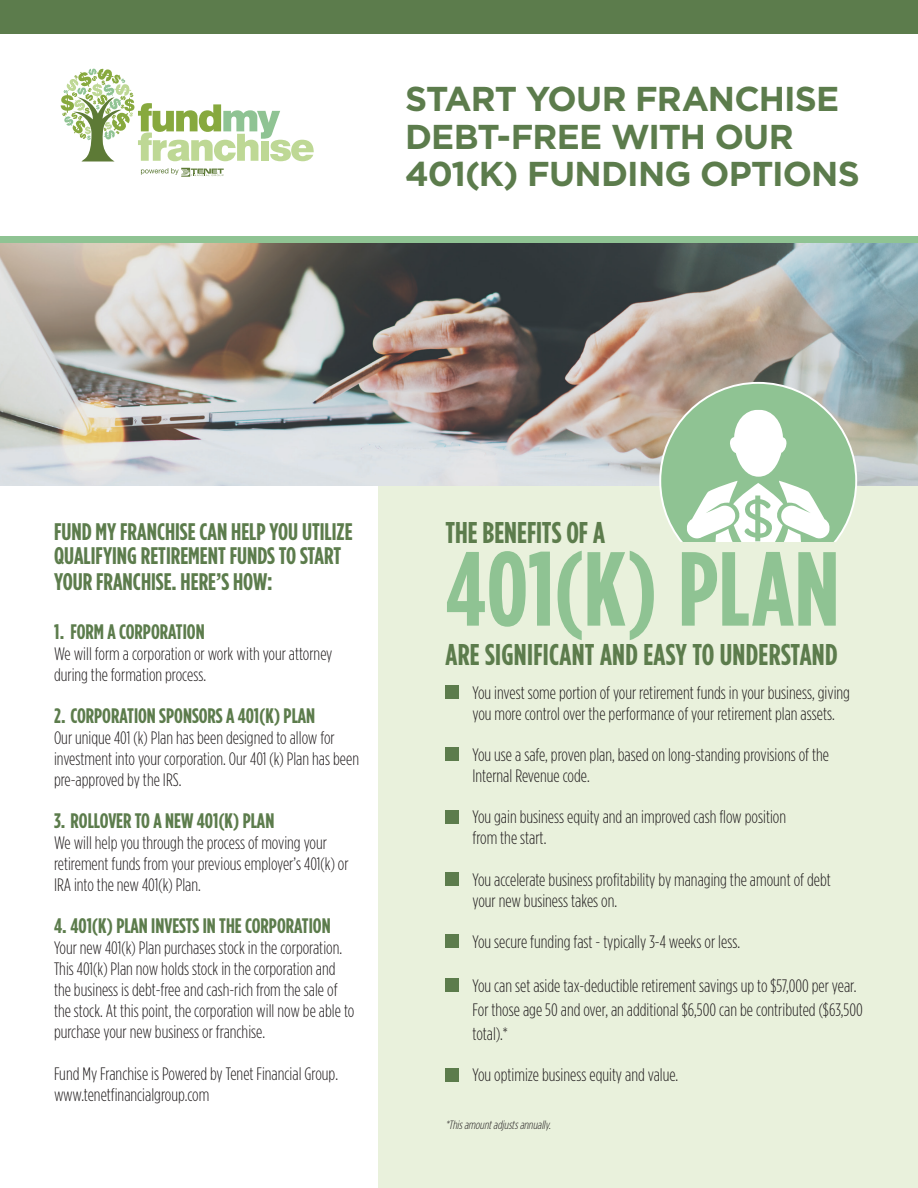
<style>
.page{position:relative;width:918px;height:1188px;background:#fff}
.page>*{position:absolute;margin:0;border:0;box-sizing:border-box;transform-origin:0 0}
.t1{font:700 105px "Gotham Condensed";letter-spacing:.005em;color:#8fc393}
.t2{font:700 34.5px/37.5px "Gotham";letter-spacing:-.025em;color:#5c7c4c}
.t3{font:700 30px "Gotham Condensed";letter-spacing:.01em;color:#5c7c4c}
.t4{font:700 24px/24.8px "Gotham Condensed";color:#5c7c4c}
.t5{font:700 21px "Gotham Condensed";color:#5c7c4c}
.t6{font:300 18px/21px "Gotham Condensed";color:#231f20}
.t7{font:italic 300 12px "Gotham Condensed";color:#231f20}
</style>
<div class="page">
<div style="left:378px;top:486px;width:540px;height:702px;background:#e9f1dc"></div>
<img style="left:0;top:243px;width:918px;height:243px">
<div style="left:660px;top:383px;width:196px;height:196px;background:#8fc393;border-radius:50%"></div>
<svg style="left:687px;top:410px;width:143px;height:133px"></svg>
<div style="left:446px;top:685px;width:13px;height:14px;background:#5c7c4c"></div>
<div style="left:446px;top:748px;width:13px;height:13px;background:#5c7c4c"></div>
<div style="left:446px;top:810px;width:13px;height:13px;background:#5c7c4c"></div>
<div style="left:446px;top:872px;width:13px;height:14px;background:#5c7c4c"></div>
<div style="left:446px;top:934px;width:13px;height:14px;background:#5c7c4c"></div>
<div style="left:446px;top:979px;width:13px;height:13px;background:#5c7c4c"></div>
<div style="left:446px;top:1068px;width:13px;height:13px;background:#5c7c4c"></div>
<div style="left:0;top:0;width:918px;height:34px;background:#5c7c4c"></div>
<div style="left:0;top:236px;width:918px;height:7px;background:#8fc393"></div>
<svg style="left:141px;top:168px;width:83px;height:9px"></svg>
<svg style="left:61px;top:68px;width:253px;height:93px"></svg>
<div style="left:638px;top:543px;width:226px;height:90px;background:#e9f1dc"></div>
<p class="t2" style="left:405px;top:80px;width:456px">START YOUR FRANCHISE<br>DEBT-FREE WITH OUR<br>401(K) FUNDING OPTIONS</p>
<p class="t4" style="left:54px;top:519px;width:300px">FUND MY FRANCHISE CAN HELP YOU UTILIZE<br>QUALIFYING RETIREMENT FUNDS TO START<br>YOUR FRANCHISE. HERE’S HOW:</p>
<p class="t5" style="left:54px;top:620px;width:152px">1. FORM A CORPORATION</p>
<p class="t6" style="left:54px;top:643px;width:280px">We will form a corporation or work with your attorney during the formation process.</p>
<p class="t5" style="left:54px;top:704px;width:263px">2. CORPORATION SPONSORS A 401(K) PLAN</p>
<p class="t6" style="left:54px;top:727px;width:307px">Our unique 401 (k) Plan has been designed to allow for investment into your corporation. Our 401 (k) Plan has been pre-approved by the IRS.</p>
<p class="t5" style="left:54px;top:809px;width:222px">3. ROLLOVER TO A NEW 401(K) PLAN</p>
<p class="t6" style="left:54px;top:832px;width:296px">We will help you through the process of moving your retirement funds from your previous employer’s 401(k) or<br>IRA into the new 401(k) Plan.</p>
<p class="t5" style="left:54px;top:914px;width:278px">4. 401(K) PLAN INVESTS IN THE CORPORATION</p>
<p class="t6" style="left:54px;top:937px;width:302px">Your new 401(k) Plan purchases stock in the corporation.<br>This 401(k) Plan now holds stock in the corporation and the business is debt-free and cash-rich from the sale of the stock. At this point, the corporation will now be able to purchase your new business or franchise.</p>
<p class="t6" style="left:54px;top:1063px;width:286px">Fund My Franchise is Powered by Tenet Financial Group.</p>
<p class="t6" style="left:54px;top:1084px;width:157px">www.tenetfinancialgroup.com</p>
<p class="t3" style="left:446px;top:516px;width:161px">THE BENEFITS OF A</p>
<p class="t1" style="left:446px;top:530px;width:396px">401(K) PLAN</p>
<p class="t3" style="left:446px;top:637px;width:394px">ARE SIGNIFICANT AND EASY TO UNDERSTAND</p>
<p class="t6" style="left:472px;top:682px;width:379px">You invest some portion of your retirement funds in your business, giving you more control over the performance of your retirement plan assets.</p>
<p class="t6" style="left:472px;top:744px;width:358px">You use a safe, proven plan, based on long-standing provisions of the<br>Internal Revenue code.</p>
<p class="t6" style="left:472px;top:806px;width:315px">You gain business equity and an improved cash flow position from the start.</p>
<p class="t6" style="left:472px;top:869px;width:360px">You accelerate business profitability by managing the amount of debt your new business takes on.</p>
<p class="t6" style="left:472px;top:931px;width:269px">You secure funding fast - typically 3-4 weeks or less.</p>
<p class="t6" style="left:472px;top:974px;width:392px;line-height:24px">You can set aside tax-deductible retirement savings up to $57,000 per year.<br>For those age 50 and over, an additional $6,500 can be contributed ($63,500 total).*</p>
<p class="t6" style="left:472px;top:1064px;width:207px">You optimize business equity and value.</p>
<p class="t7" style="left:446px;top:1119px;width:109px">*Thisamountadjustsannually.</p>
</div>
